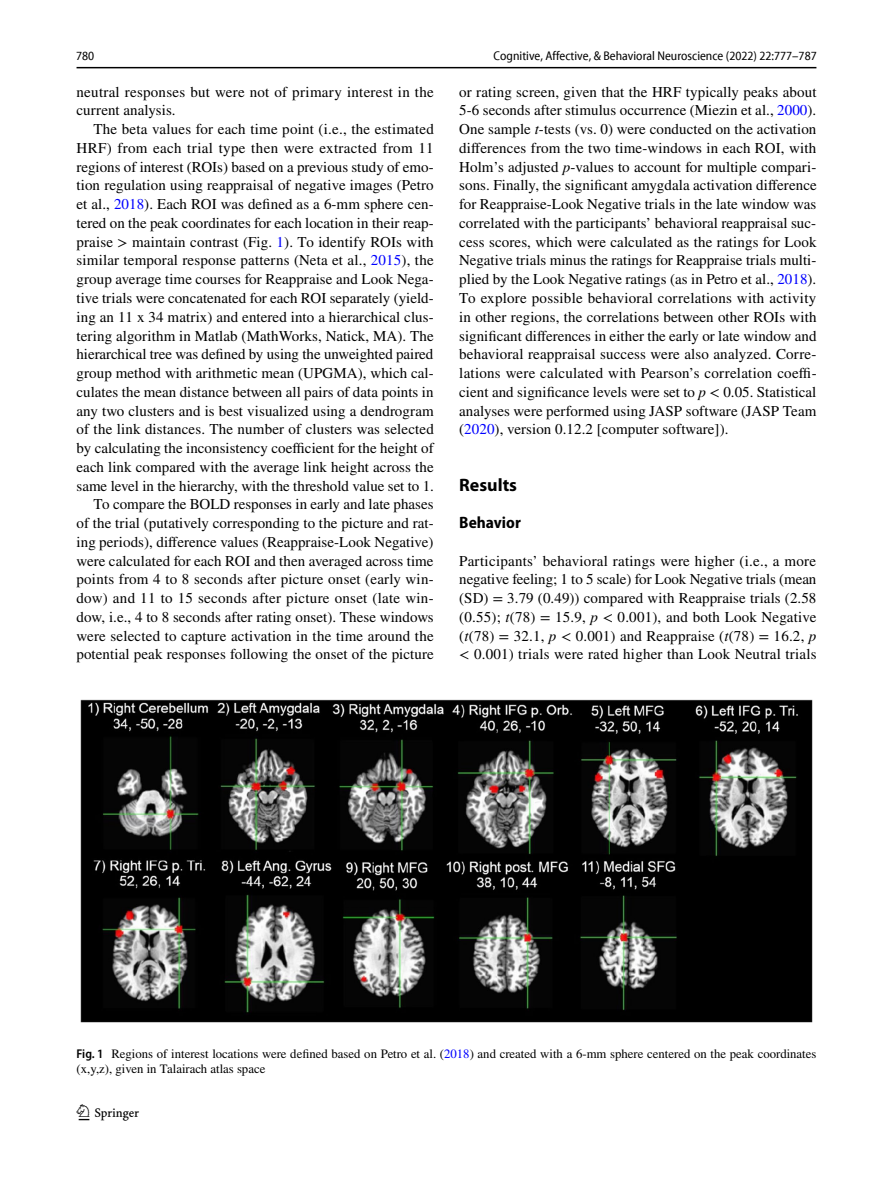
<style>
.page{position:relative;width:893px;height:1187px;background:#fff}
.page>*{position:absolute;margin:0;border:0;box-sizing:border-box;transform-origin:0 0}
.t1{font:22.5px "Springnew Regular 2";color:#000}
.t2{font:700 18px "Myriad Pro";color:#000}
.t3{font:700 semi-condensed 16.5px "Myriad Pro";color:#000}
.t4{font:15px/18.8px "STIX";letter-spacing:.005em;color:#000;text-align:justify}
.t5{font:12.75px/15px "STIX";color:#000}
.t6{font:semi-condensed 12.75px "Myriad Pro Unic";color:#000}
.s1{color:#00f}
.s2{font-style:italic}
.s3{font-family:"Myriad Pro";font-weight:600;font-stretch:semi-condensed}
</style>
<div class="page">
<hr style="left:77px;top:67px;width:739px;height:1px;background:#000">
<img style="left:81px;top:699px;width:731px;height:323px">
<p class="t6" style="left:76px;top:51px;width:20px">780</p>
<p class="t6" style="left:494px;top:51px;width:325px">Cognitive, Affective, &amp; Behavioral Neuroscience (2022) 22:777–787</p>
<p class="t4" style="left:77px;top:83px;width:359px">neutral responses but were not of primary interest in the current analysis.</p>
<p class="t4" style="left:77px;top:121px;width:359px;text-align:right">The beta values for each time point (i.e., the estimated HRF) from each trial type then were extracted from 11 regions of interest (ROIs) based on a previous study of emo&shy;tion regulation using reappraisal of negative images (Petro et al., <span class="s1">2018</span>). Each ROI was defined as a 6-mm sphere cen&shy;tered on the peak coordinates for each location in their reap&shy;praise &gt; maintain contrast (Fig. <span class="s1">1</span>). To identify ROIs with similar temporal response patterns (Neta et al., <span class="s1">2015</span>), the group average time courses for Reappraise and Look Nega&shy;tive trials were concatenated for each ROI separately (yield&shy;ing an 11 x 34 matrix) and entered into a hierarchical clus&shy;tering algorithm in Matlab (MathWorks, Natick, MA). The hierarchical tree was defined by using the unweighted paired group method with arithmetic mean (UPGMA), which cal&shy;culates the mean distance between all pairs of data points in any two clusters and is best visualized using a dendrogram of the link distances. The number of clusters was selected by calculating the inconsistency coefficient for the height of each link compared with the average link height across the same level in the hierarchy, with the threshold value set to 1.<br>To compare the BOLD responses in early and late phases<br>of the trial (putatively corresponding to the picture and rat&shy;ing periods), difference values (Reappraise-Look Negative) were calculated for each ROI and then averaged across time points from 4 to 8 seconds after picture onset (early win&shy;dow) and 11 to 15 seconds after picture onset (late win&shy;dow, i.e., 4 to 8 seconds after rating onset). These windows were selected to capture activation in the time around the potential peak responses following the onset of the picture</p>
<p class="t4" style="left:459px;top:83px;width:359px">or rating screen, given that the HRF typically peaks about 5-6 seconds after stimulus occurrence (Miezin et al., <span class="s1">2000</span>).<br>One sample <span class="s2">t</span>-tests (vs. 0) were conducted on the activation differences from the two time-windows in each ROI, with Holm’s adjusted <span class="s2">p</span>-values to account for multiple compari&shy;sons. Finally, the significant amygdala activation difference for Reappraise-Look Negative trials in the late window was correlated with the participants’ behavioral reappraisal suc&shy;cess scores, which were calculated as the ratings for Look Negative trials minus the ratings for Reappraise trials multi&shy;plied by the Look Negative ratings (as in Petro et al., <span class="s1">2018</span>).<br>To explore possible behavioral correlations with activity in other regions, the correlations between other ROIs with significant differences in either the early or late window and behavioral reappraisal success were also analyzed. Corre&shy;lations were calculated with Pearson’s correlation coeffi&shy;cient and significance levels were set to <span class="s2">p</span> &lt; 0.05. Statistical analyses were performed using JASP software (JASP Team (<span class="s1">2020</span>), version 0.12.2 [computer software]).</p>
<p class="t2" style="left:459px;top:473px;width:59px">Results</p>
<p class="t3" style="left:459px;top:513px;width:63px">Behavior</p>
<p class="t4" style="left:459px;top:552px;width:359px">Participants’ behavioral ratings were higher (i.e., a more negative feeling; 1 to 5 scale) for Look Negative trials (mean (SD) = 3.79 (0.49)) compared with Reappraise trials (2.58 (0.55); <span class="s2">t</span>(78) = 15.9, <span class="s2">p</span> &lt; 0.001), and both Look Negative (<span class="s2">t</span>(78) = 32.1, <span class="s2">p</span> &lt; 0.001) and Reappraise (<span class="s2">t</span>(78) = 16.2, <span class="s2">p </span>&lt; 0.001) trials were rated higher than Look Neutral trials</p>
<p class="t5" style="left:77px;top:1046px;width:741px"><span class="s3">Fig. 1</span> Regions of interest locations were defined based on Petro et al. (<span class="s1">2018</span>) and created with a 6-mm sphere centered on the peak coordinates (x,y,z), given in Talairach atlas space</p>
<h1 class="t1" style="left:79px;top:1104px;width:62px">1 3</h1>
</div>
